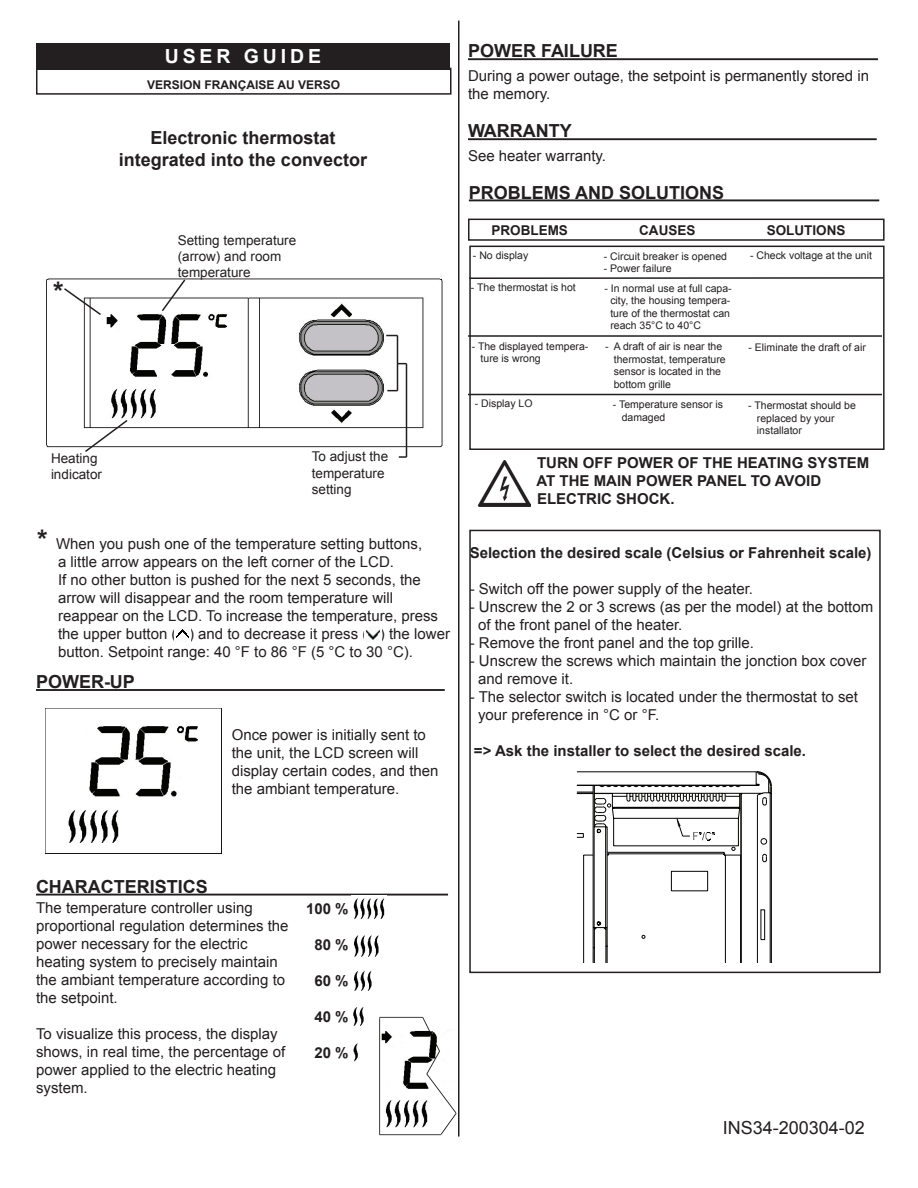
<style>
.page{position:relative;width:918px;height:1188px;background:#fff}
.page>*{position:absolute;margin:0;border:0;box-sizing:border-box;transform-origin:0 0}
.t1{font:700 27px "Arial";color:#231f20}
.t2{font:700 19.5px "Arial";letter-spacing:.2em;color:#fff}
.t3{font:700 18px/21.6px "Arial";color:#231f20;text-align:center}
.t4{font:18px "Arial";color:#231f20}
.t5{font:15px/18px "Arial";color:#231f20}
.t6{font:700 15px/18px "Arial";color:#231f20}
.t7{font:13.5px/16.2px "Arial";color:#231f20}
.t8{font:700 13.5px "Arial";color:#231f20}
.t9{font:700 12px "Arial";color:#231f20}
.t10{font:10.5px/12.6px "Arial";color:#231f20}
.s1{font-weight:700;font-size:27px}
</style>
<div class="page">
<div style="left:469px;top:246px;width:416px;height:204px;border:2px solid #231f20"></div>
<div style="left:469px;top:530px;width:412px;height:443px;border:2px solid #231f20"></div>
<hr style="left:469px;top:199px;width:410px;height:2px;background:#231f20">
<img style="left:366px;top:629px;width:15px;height:12px">
<img style="left:175px;top:627px;width:15px;height:13px">
<div style="left:36px;top:44px;width:414px;height:26px;background:#231f20"></div>
<div style="left:36px;top:68px;width:416px;height:27px;border:2px solid #231f20"></div>
<img style="left:46px;top:278px;width:397px;height:177px">
<svg style="left:62px;top:287px;width:41px;height:30px"></svg>
<svg style="left:83px;top:418px;width:46px;height:36px"></svg>
<svg style="left:160px;top:278px;width:27px;height:35px"></svg>
<svg style="left:386px;top:335px;width:12px;height:1px"></svg>
<hr style="left:397px;top:336px;width:1px;height:55px;background:#231f20">
<hr style="left:406px;top:364px;width:1px;height:93px;background:#231f20">
<svg style="left:399px;top:456px;width:7px;height:2px"></svg>
<hr style="left:36px;top:689px;width:409px;height:2px;background:#231f20">
<img style="left:45px;top:708px;width:176px;height:145px">
<hr style="left:36px;top:894px;width:412px;height:2px;background:#231f20">
<img style="left:379px;top:1016px;width:78px;height:120px">
<img style="left:351px;top:895px;width:36px;height:25px">
<img style="left:354px;top:935px;width:25px;height:22px">
<img style="left:354px;top:971px;width:18px;height:20px">
<img style="left:353px;top:1007px;width:11px;height:19px">
<img style="left:353px;top:1043px;width:5px;height:19px">
<hr style="left:468px;top:58px;width:410px;height:2px;background:#231f20">
<hr style="left:468px;top:138px;width:409px;height:2px;background:#231f20">
<hr style="left:469px;top:277px;width:414px;height:2px;background:#231f20">
<hr style="left:468px;top:335px;width:414px;height:2px;background:#231f20">
<hr style="left:458px;top:21px;width:1px;height:1116px;background:#231f20">
<hr style="left:468px;top:394px;width:414px;height:1px;background:#231f20">
<div style="left:468px;top:219px;width:417px;height:22px;border:2px solid #231f20"></div>
<svg style="left:576px;top:771px;width:196px;height:192px"></svg>
<img style="left:479px;top:461px;width:52px;height:45px">
<h2 class="t2" style="left:165px;top:43px;width:158px">USER GUIDE</h2>
<p class="t9" style="left:147px;top:76px;width:194px">VERSION FRANÇAISE AU VERSO</p>
<h1 class="t1" style="left:53px;top:274px;width:12px">*</h1>
<p class="t3" style="left:119px;top:128px;width:250px">Electronic thermostat integrated into the convector</p>
<p class="t7" style="left:178px;top:232px;width:120px">Setting temperature (arrow) and room temperature</p>
<p class="t7" style="left:51px;top:450px;width:53px">Heating indicator</p>
<p class="t7" style="left:312px;top:449px;width:78px">To adjust the temperature setting</p>
<p class="t5" style="left:58px;top:535px;width:393px;text-indent:-21px"><span class="s1">*</span> When you push one of the temperature setting buttons,<br>a little arrow appears on the left corner of the LCD.<br>If no other button is pushed for the next 5 seconds, the arrow will disappear and the room temperature will reappear on the LCD. To increase the temperature, press the upper button ( ) and to decrease it press ( ) the lower button. Setpoint range: 40 °F to 86 °F (5 °C to 30 °C).</p>
<p class="t3" style="left:36px;top:672px;width:100px">POWER-UP</p>
<p class="t5" style="left:232px;top:726px;width:208px">Once power is initially sent to the unit, the LCD screen will display certain codes, and then the ambiant temperature.</p>
<p class="t3" style="left:468px;top:41px;width:151px">POWER FAILURE</p>
<p class="t5" style="left:468px;top:67px;width:403px">During a power outage, the setpoint is permanently stored in the memory.</p>
<p class="t3" style="left:468px;top:121px;width:105px">WARRANTY</p>
<p class="t5" style="left:468px;top:147px;width:140px">See heater warranty.</p>
<p class="t3" style="left:469px;top:182px;width:257px">PROBLEMS AND SOLUTIONS</p>
<p class="t8" style="left:491px;top:222px;width:78px">PROBLEMS</p>
<p class="t8" style="left:639px;top:222px;width:58px">CAUSES</p>
<p class="t8" style="left:767px;top:222px;width:80px">SOLUTIONS</p>
<p class="t10" style="left:750px;top:250px;width:123px">- Check voltage at the unit</p>
<p class="t10" style="left:473px;top:249px;width:57px">- No display</p>
<p class="t10" style="left:471px;top:281px;width:106px">- The thermostat is hot</p>
<p class="t10" style="left:610px;top:282px;width:123px;text-indent:-6px">- In normal use at full capa&shy;city, the housing tempera&shy;ture of the thermostat can reach 35°C to 40°C</p>
<p class="t10" style="left:481px;top:340px;width:109px;text-indent:-9px">- The displayed tempera&shy;ture is wrong</p>
<p class="t10" style="left:614px;top:340px;width:114px;text-indent:-9px">- A draft of air is near the thermostat, temperature sensor is located in the bottom grille</p>
<p class="t10" style="left:749px;top:341px;width:119px">- Eliminate the draft of air</p>
<p class="t10" style="left:604px;top:250px;width:125px">- Circuit breaker is opened</p>
<p class="t10" style="left:604px;top:263px;width:69px">- Power failure</p>
<p class="t10" style="left:475px;top:398px;width:59px">- Display LO</p>
<p class="t10" style="left:622px;top:398px;width:103px;text-indent:-9px">- Temperature sensor is damaged</p>
<p class="t10" style="left:757px;top:399px;width:101px;text-indent:-9px">- Thermostat should be replaced by your installator</p>
<p class="t6" style="left:537px;top:455px;width:334px">TURN OFF POWER OF THE HEATING SYSTEM<br>AT THE MAIN POWER PANEL TO AVOID<br>ELECTRIC SHOCK.</p>
<p class="t6" style="left:470px;top:544px;width:403px">Selection the desired scale (Celsius or Fahrenheit scale)</p>
<p class="t5" style="left:470px;top:580px;width:285px">- Switch off the power supply of the heater.</p>
<p class="t5" style="left:478px;top:598px;width:397px;text-indent:-8px">- Unscrew the 2 or 3 screws (as per the model) at the bottom of the front panel of the heater.</p>
<p class="t5" style="left:470px;top:634px;width:286px">- Remove the front panel and the top grille.</p>
<p class="t5" style="left:478px;top:652px;width:390px;text-indent:-8px">- Unscrew the screws which maintain the jonction box cover and remove it.</p>
<p class="t5" style="left:478px;top:688px;width:381px;text-indent:-8px">- The selector switch is located under the thermostat to set your preference in °C or °F.</p>
<p class="t6" style="left:474px;top:742px;width:334px">=&gt; Ask the installer to select the desired scale.</p>
<p class="t3" style="left:36px;top:876px;width:173px">CHARACTERISTICS</p>
<p class="t5" style="left:36px;top:899px;width:254px">The temperature controller using proportional regulation determines the power necessary for the electric heating system to precisely maintain the ambiant temperature according to the setpoint.</p>
<p class="t5" style="left:36px;top:1025px;width:251px">To visualize this process, the display shows, in real time, the percentage of power applied to the electric heating system.</p>
<p class="t6" style="left:306px;top:900px;width:44px">100 %</p>
<p class="t6" style="left:314px;top:936px;width:36px">80 %</p>
<p class="t6" style="left:314px;top:972px;width:36px">60 %</p>
<p class="t6" style="left:314px;top:1008px;width:36px">40 %</p>
<p class="t6" style="left:314px;top:1044px;width:36px">20 %</p>
<p class="t4" style="left:723px;top:1116px;width:144px">INS34-200304-02</p>
</div>
